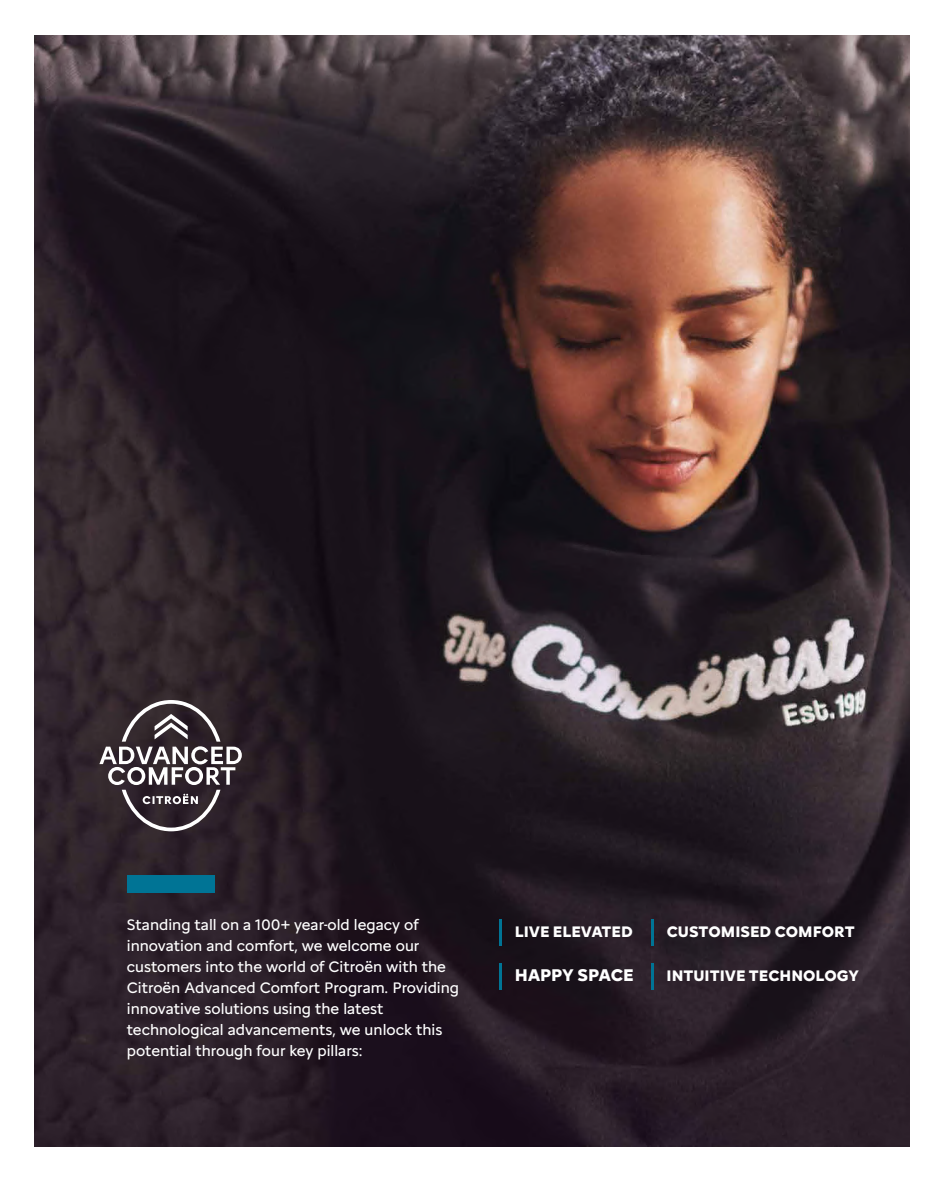
<style>
.page{position:relative;width:945px;height:1182px;background:#fff}
.page>*{position:absolute;margin:0;border:0;box-sizing:border-box;transform-origin:0 0}
.t1{font:700 17.5px "Citroen Type";letter-spacing:-.01em;color:#fff}
.t2{font:15.75px/21px "Citroen Type";color:#fff}
.t3{font:700 15.75px "Citroen Type";color:#fff}
</style>
<div class="page">
<img style="left:35px;top:35px;width:875px;height:1111px">
<div style="left:127px;top:875px;width:87px;height:17px;background:#007495"></div>
<hr style="left:651px;top:963px;width:3px;height:26px;background:#007495">
<hr style="left:651px;top:918px;width:3px;height:27px;background:#007495">
<hr style="left:499px;top:918px;width:3px;height:27px;background:#007495">
<hr style="left:499px;top:963px;width:3px;height:26px;background:#007495">
<svg style="left:99px;top:700px;width:143px;height:131px;background:#564d52"></svg>
<p class="t2" style="left:127px;top:913px;width:334px">Standing tall on a 100+ year-old legacy of innovation and comfort, we welcome our customers into the world of Citroën with the Citroën Advanced Comfort Program. Providing innovative solutions using the latest technological advancements, we unlock this potential through four key pillars:</p>
<p class="t3" style="left:515px;top:919px;width:120px">LIVE ELEVATED</p>
<p class="t3" style="left:667px;top:919px;width:190px">CUSTOMISED COMFORT</p>
<p class="t1" style="left:515px;top:962px;width:120px">HAPPY SPACE</p>
<p class="t3" style="left:667px;top:963px;width:194px">INTUITIVE TECHNOLOGY</p>
</div>
